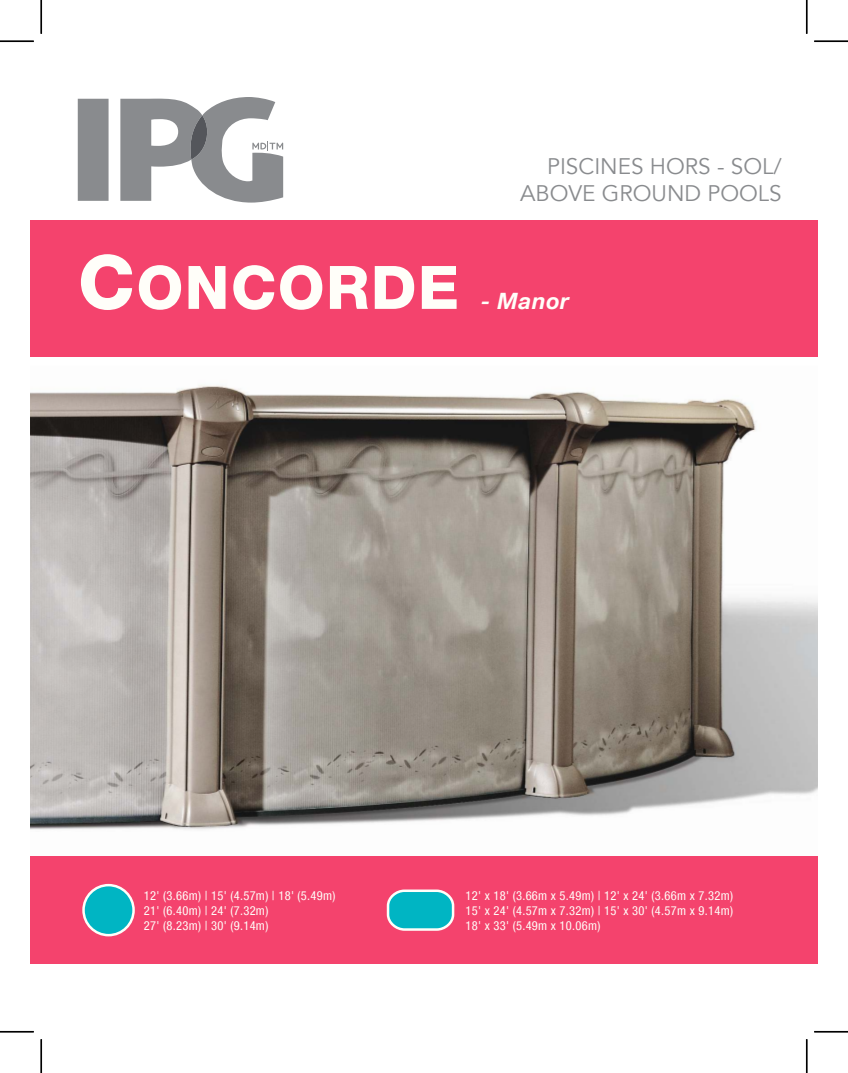
<style>
.page{position:relative;width:848px;height:1073px;background:#fff}
.page>*{position:absolute;margin:0;border:0;box-sizing:border-box;transform-origin:0 0}
.t1{font:800 60px "Helvetica Neue LT Com";letter-spacing:.025em;color:#fffef9}
.t2{font:22.5px/27px "Avenir LT";color:#898b8e;text-align:right}
.t3{font:italic 700 22.5px "Helvetica Neue LT Com";letter-spacing:.025em;color:#fffef9}
.t4{font:condensed 12.5px/15px "Helvetica Neue LT Com";letter-spacing:.025em;color:#fffef9}
.s1{font-size:75px}
</style>
<div class="page">
<img style="left:30px;top:385px;width:788px;height:445px">
<div style="left:30px;top:220px;width:788px;height:136px;background:#f4436d"></div>
<div style="left:30px;top:856px;width:788px;height:107px;background:#f4436d"></div>
<div style="left:83px;top:885px;width:50px;height:50px;background:#00b5c3;border-radius:50%"></div>
<div style="left:82px;top:883px;width:53px;height:53px;border:3px solid #fefef9;border-radius:50%"></div>
<div style="left:388px;top:890px;width:65px;height:39px;background:#00b5c3;border-radius:16px"></div>
<div style="left:387px;top:889px;width:67px;height:41px;border:3px solid #fefef9;border-radius:16px"></div>
<div style="left:78px;top:99px;width:30px;height:102px;background:#898b8e"></div>
<svg style="left:120px;top:97px;width:163px;height:105px"></svg>
<hr style="left:0;top:40px;width:34px;height:2px;background:#000">
<hr style="left:814px;top:40px;width:34px;height:2px;background:#000">
<hr style="left:0;top:1030px;width:34px;height:2px;background:#000">
<hr style="left:814px;top:1030px;width:34px;height:2px;background:#000">
<hr style="left:40px;top:0;width:2px;height:34px;background:#000">
<hr style="left:40px;top:1039px;width:2px;height:33px;background:#000">
<hr style="left:805px;top:0;width:2px;height:34px;background:#000">
<hr style="left:805px;top:1039px;width:2px;height:33px;background:#000">
<h1 class="t1" style="left:78px;top:253px;width:383px"><span class="s1">C</span>ONCORDE</h1>
<h2 class="t2" style="left:520px;top:152px;width:263px">PISCINES HORS - SOL/<br>ABOVE GROUND POOLS</h2>
<h2 class="t3" style="left:481px;top:288px;width:89px">- Manor</h2>
<p class="t4" style="left:144px;top:888px;width:193px">12' (3.66m) | 15' (4.57m) | 18' (5.49m)<br>21' (6.40m) | 24' (7.32m)<br>27' (8.23m) | 30' (9.14m)</p>
<p class="t4" style="left:465px;top:888px;width:269px;text-align:justify">12' x 18' (3.66m x 5.49m) | 12' x 24' (3.66m x 7.32m)<br>15' x 24' (4.57m x 7.32m) | 15' x 30' (4.57m x 9.14m)<br>18' x 33' (5.49m x 10.06m)</p>
</div>
